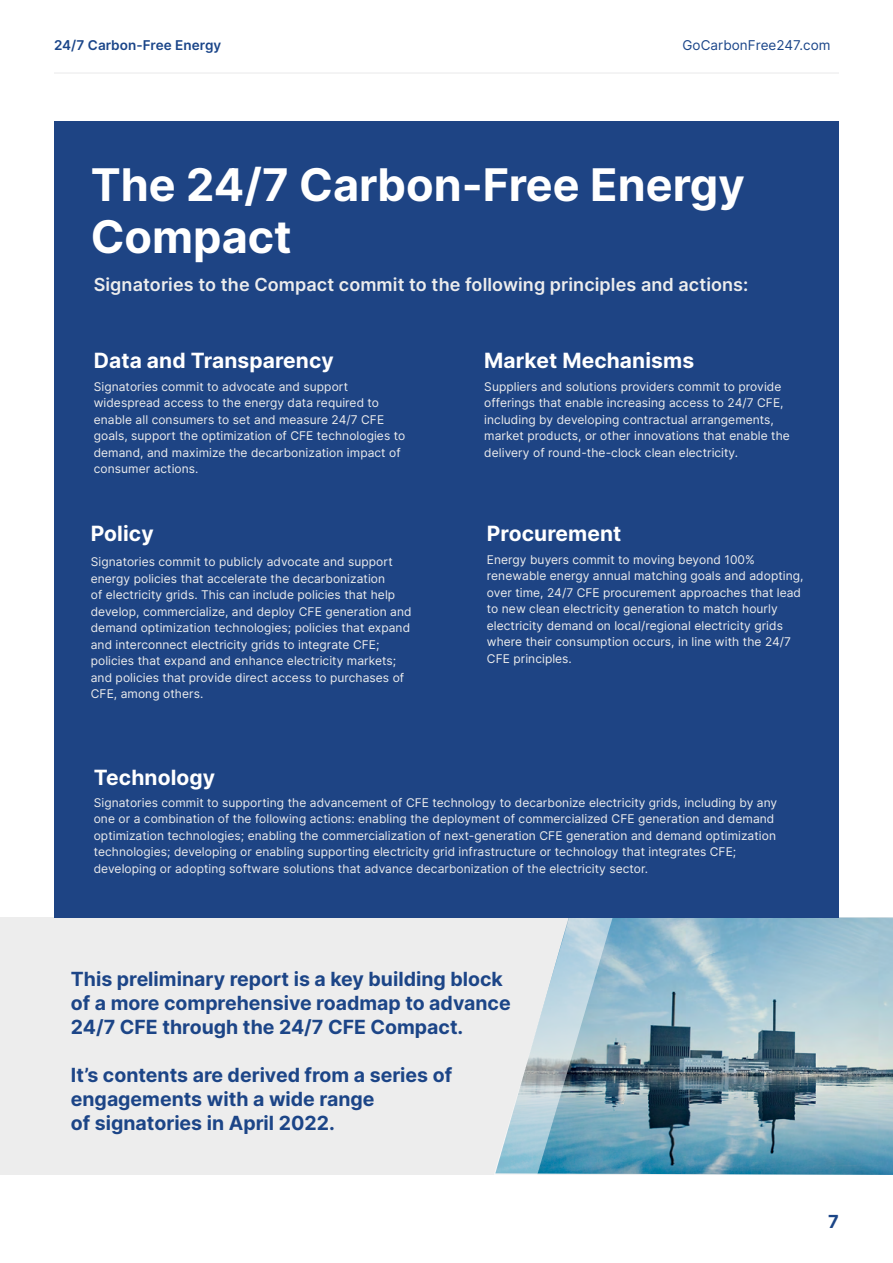
<style>
.page{position:relative;width:893px;height:1263px;background:#fff}
.page>*{position:absolute;margin:0;border:0;box-sizing:border-box;transform-origin:0 0}
.t1{font:700 45px/52.5px "Inter";color:#fff}
.t2{font:700 21px "Inter";letter-spacing:.005em;color:#fff}
.t3{font:700 19.5px/24px "Inter";color:#1c4587}
.t4{font:600 18px "Inter";letter-spacing:.005em;color:#ededed}
.t5{font:700 18px "Inter";color:#1c4687}
.t6{font:300 15px/18px "Inter";color:#fff;text-align:center}
.t7{font:600 13.5px "Inter";letter-spacing:.005em;color:#1a4589}
.t8{font:13.5px "Inter";letter-spacing:.005em;color:#1a4589}
.t9{font:12px/16.5px "Inter";letter-spacing:.005em;color:#ededed}
</style>
<div class="page">
<hr style="left:54px;top:72px;width:785px;height:2px;background:#f0f0f1">
<div style="left:0;top:917px;width:893px;height:257px;background:#ededed"></div>
<img style="left:613px;top:917px;width:280px;height:258px">
<svg style="left:493px;top:917px;width:120px;height:258px"></svg>
<div style="left:54px;top:121px;width:785px;height:796px;background:#1e4484"></div>
<p class="t7" style="left:54px;top:35px;width:169px">24/7 Carbon-Free Energy</p>
<p class="t8" style="left:682px;top:35px;width:150px">GoCarbonFree247.com</p>
<h1 class="t1" style="left:91px;top:157px;width:655px">The 24/7 Carbon-Free Energy<br>Compact</h1>
<h3 class="t4" style="left:94px;top:272px;width:656px">Signatories to the Compact commit to the following principles and actions:</h3>
<h2 class="t2" style="left:94px;top:345px;width:242px">Data and Transparency</h2>
<h2 class="t2" style="left:484px;top:345px;width:211px">Market Mechanisms</h2>
<p class="t9" style="left:94px;top:378px;width:313px">Signatories commit to advocate and support widespread access to the energy data required to enable all consumers to set and measure 24/7 CFE goals, support the optimization of CFE technologies to demand, and maximize the decarbonization impact of consumer actions.</p>
<p class="t9" style="left:484px;top:378px;width:307px">Suppliers and solutions providers commit to provide offerings that enable increasing access to 24/7 CFE, including by developing contractual arrangements, market products, or other innovations that enable the delivery of round-the-clock clean electricity.</p>
<h2 class="t2" style="left:91px;top:518px;width:64px">Policy</h2>
<h2 class="t2" style="left:487px;top:518px;width:136px">Procurement</h2>
<p class="t9" style="left:91px;top:553px;width:322px">Signatories commit to publicly advocate and support energy policies that accelerate the decarbonization<br>of electricity grids. This can include policies that help develop, commercialize, and deploy CFE generation and demand optimization technologies; policies that expand and interconnect electricity grids to integrate CFE; policies that expand and enhance electricity markets; and policies that provide direct access to purchases of CFE, among others.</p>
<p class="t9" style="left:487px;top:551px;width:318px">Energy buyers commit to moving beyond 100% renewable energy annual matching goals and adopting, over time, 24/7 CFE procurement approaches that lead to new clean electricity generation to match hourly electricity demand on local/regional electricity grids where their consumption occurs, in line with the 24/7<br>CFE principles.</p>
<h2 class="t2" style="left:94px;top:762px;width:123px">Technology</h2>
<p class="t9" style="left:94px;top:794px;width:685px">Signatories commit to supporting the advancement of CFE technology to decarbonize electricity grids, including by any one or a combination of the following actions: enabling the deployment of commercialized CFE generation and demand optimization technologies; enabling the commercialization of next-generation CFE generation and demand optimization technologies; developing or enabling supporting electricity grid infrastructure or technology that integrates CFE; developing or adopting software solutions that advance decarbonization of the electricity sector.</p>
<p class="t6" style="left:300px;top:828px;width:536px">Leveraging the complete discipline required participants to collaborate while understanding their own positioning and contributions to the process.</p>
<h3 class="t3" style="left:71px;top:967px;width:441px">This preliminary report is a key building block of a more comprehensive roadmap to advance<br>24/7 CFE through the 24/7 CFE Compact.</h3>
<h3 class="t3" style="left:71px;top:1063px;width:383px">It’s contents are derived from a series of engagements with a wide range<br>of signatories in April 2022.</h3>
<h3 class="t5" style="left:828px;top:1209px;width:12px">7</h3>
</div>
